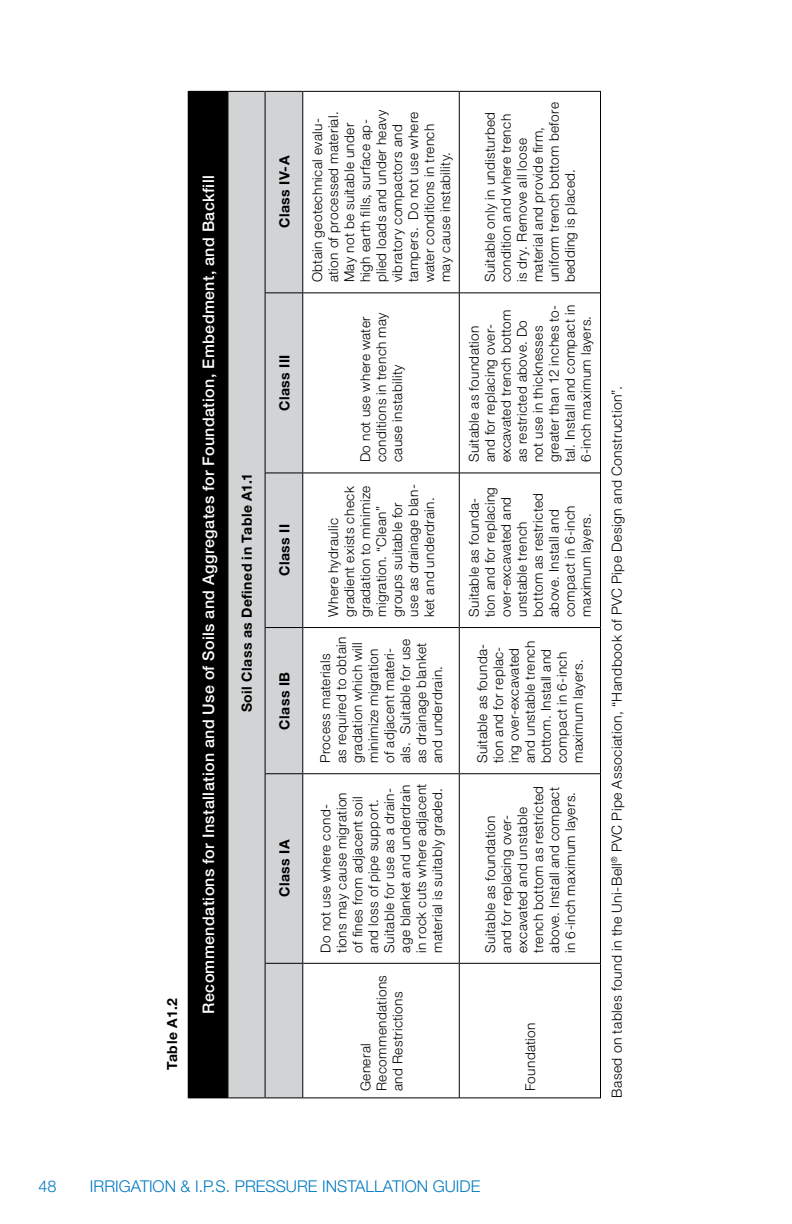
<style>
.page{position:relative;width:792px;height:1224px;background:#fff}
.page>*{position:absolute;margin:0;border:0;box-sizing:border-box;transform-origin:0 0}
.t1{font:300 16.2px "Helvetica Neue";color:#0079c1}
.t2{font:500 16px "Helvetica Neue";letter-spacing:.025em;color:#fff}
.t3{font:300 14px "Helvetica Neue";letter-spacing:.03em;color:#000}
.t4{font:700 14px "Helvetica Neue";letter-spacing:.035em;color:#000}
.t5{font:300 13.6px/16px "Helvetica Neue";letter-spacing:.03em;color:#000}
</style>
<div class="page">
<div style="left:188px;top:91px;width:40px;height:1007px;background:#000"></div>
<div style="left:229px;top:92px;width:73px;height:1005px;background:#d1d3d4"></div>
<hr style="left:265px;top:1097px;width:37px;height:1px;background:#000">
<hr style="left:265px;top:963px;width:37px;height:1px;background:#000">
<hr style="left:265px;top:773px;width:37px;height:1px;background:#000">
<hr style="left:265px;top:627px;width:37px;height:1px;background:#000">
<hr style="left:265px;top:473px;width:37px;height:1px;background:#000">
<hr style="left:265px;top:292px;width:37px;height:1px;background:#000">
<hr style="left:265px;top:91px;width:37px;height:1px;background:#000">
<hr style="left:302px;top:963px;width:1px;height:135px;background:#000">
<hr style="left:303px;top:1097px;width:156px;height:1px;background:#000">
<hr style="left:302px;top:774px;width:1px;height:189px;background:#000">
<hr style="left:303px;top:963px;width:156px;height:1px;background:#000">
<hr style="left:302px;top:628px;width:1px;height:146px;background:#000">
<hr style="left:303px;top:773px;width:156px;height:1px;background:#000">
<hr style="left:302px;top:473px;width:1px;height:155px;background:#000">
<hr style="left:303px;top:627px;width:156px;height:1px;background:#000">
<hr style="left:302px;top:293px;width:1px;height:180px;background:#000">
<hr style="left:303px;top:473px;width:156px;height:1px;background:#000">
<hr style="left:302px;top:91px;width:1px;height:202px;background:#000">
<hr style="left:303px;top:292px;width:156px;height:1px;background:#000">
<hr style="left:303px;top:91px;width:156px;height:1px;background:#000">
<hr style="left:459px;top:963px;width:1px;height:135px;background:#000">
<hr style="left:460px;top:1097px;width:140px;height:1px;background:#000">
<hr style="left:459px;top:774px;width:1px;height:189px;background:#000">
<hr style="left:460px;top:963px;width:140px;height:1px;background:#000">
<hr style="left:459px;top:628px;width:1px;height:146px;background:#000">
<hr style="left:460px;top:773px;width:140px;height:1px;background:#000">
<hr style="left:459px;top:473px;width:1px;height:155px;background:#000">
<hr style="left:460px;top:627px;width:140px;height:1px;background:#000">
<hr style="left:459px;top:293px;width:1px;height:180px;background:#000">
<hr style="left:460px;top:473px;width:140px;height:1px;background:#000">
<hr style="left:459px;top:91px;width:1px;height:202px;background:#000">
<hr style="left:460px;top:292px;width:140px;height:1px;background:#000">
<hr style="left:460px;top:91px;width:140px;height:1px;background:#000">
<hr style="left:600px;top:963px;width:1px;height:135px;background:#000">
<hr style="left:600px;top:774px;width:1px;height:189px;background:#000">
<hr style="left:600px;top:628px;width:1px;height:146px;background:#000">
<hr style="left:600px;top:473px;width:1px;height:155px;background:#000">
<hr style="left:600px;top:293px;width:1px;height:180px;background:#000">
<hr style="left:600px;top:91px;width:1px;height:202px;background:#000">
<hr style="left:228px;top:1097px;width:37px;height:1px;background:#000">
<hr style="left:228px;top:963px;width:1px;height:135px;background:#000">
<hr style="left:228px;top:774px;width:1px;height:189px;background:#000">
<hr style="left:228px;top:628px;width:1px;height:146px;background:#000">
<hr style="left:228px;top:473px;width:1px;height:155px;background:#000">
<hr style="left:228px;top:293px;width:1px;height:180px;background:#000">
<hr style="left:228px;top:91px;width:1px;height:202px;background:#000">
<hr style="left:228px;top:91px;width:37px;height:1px;background:#000">
<hr style="left:265px;top:963px;width:1px;height:135px;background:#000">
<hr style="left:265px;top:774px;width:1px;height:189px;background:#000">
<hr style="left:265px;top:628px;width:1px;height:146px;background:#000">
<hr style="left:265px;top:473px;width:1px;height:155px;background:#000">
<hr style="left:265px;top:293px;width:1px;height:180px;background:#000">
<hr style="left:265px;top:91px;width:1px;height:202px;background:#000">
<p class="t4" style="left:164px;top:1070px;width:74px;rotate:-90deg">Table A1.2</p>
<p class="t2" style="left:199px;top:1014px;width:840px;rotate:-90deg">Recommendations for Installation and Use of Soils and Aggregates for Foundation, Embedment, and Backfill</p>
<p class="t4" style="left:238px;top:712px;width:241px;rotate:-90deg">Soil Class as Defined in Table A1.1</p>
<p class="t4" style="left:276px;top:228px;width:74px;rotate:-90deg">Class IV-A</p>
<p class="t4" style="left:276px;top:411px;width:56px;rotate:-90deg">Class III</p>
<p class="t4" style="left:276px;top:576px;width:52px;rotate:-90deg">Class II</p>
<p class="t4" style="left:276px;top:730px;width:59px;rotate:-90deg">Class IB</p>
<p class="t4" style="left:276px;top:897px;width:58px;rotate:-90deg">Class IA</p>
<p class="t5" style="left:309px;top:282px;width:174px;rotate:-90deg">Obtain geotechnical evalu&shy;ation of processed material.<br>May not be suitable under high earth fills, surface ap&shy;plied loads and under heavy vibratory compactors and tampers. Do not use where water conditions in trench may cause instability.</p>
<p class="t5" style="left:357px;top:462px;width:152px;rotate:-90deg">Do not use where water conditions in trench may cause instability</p>
<p class="t5" style="left:325px;top:617px;width:134px;rotate:-90deg">Where hydraulic gradient exists check gradation to minimize migration. “Clean” groups suitable for use as drainage blan&shy;ket and underdrain.</p>
<p class="t5" style="left:317px;top:763px;width:128px;rotate:-90deg">Process materials as required to obtain gradation which will minimize migration of adjacent materi&shy;als. Suitable for use as drainage blanket and underdrain.</p>
<p class="t5" style="left:317px;top:953px;width:171px;rotate:-90deg">Do not use where cond&shy;tions may cause migration of fines from adjacent soil and loss of pipe support.<br>Suitable for use as a drain&shy;age blanket and underdrain in rock cuts where adjacent material is suitably graded.</p>
<p class="t5" style="left:357px;top:1091px;width:118px;rotate:-90deg">General<br>Recommendations and Restrictions</p>
<p class="t5" style="left:482px;top:282px;width:182px;rotate:-90deg">Suitable only in undisturbed condition and where trench is dry. Remove all loose material and provide firm, uniform trench bottom before bedding is placed.</p>
<p class="t5" style="left:466px;top:462px;width:159px;rotate:-90deg">Suitable as foundation and for replacing over&shy;excavated trench bottom as restricted above. Do not use in thicknesses greater than 12 inches to&shy;tal. Install and compact in<br>6-inch maximum layers.</p>
<p class="t5" style="left:466px;top:617px;width:131px;rotate:-90deg">Suitable as founda&shy;tion and for replacing over-excavated and unstable trench bottom as restricted above. Install and compact in 6-inch maximum layers.</p>
<p class="t5" style="left:474px;top:763px;width:124px;rotate:-90deg">Suitable as founda&shy;tion and for replac&shy;ing over-excavated and unstable trench bottom. Install and compact in 6-inch maximum layers.</p>
<p class="t5" style="left:482px;top:953px;width:168px;rotate:-90deg">Suitable as foundation<br>and for replacing over&shy;excavated and unstable trench bottom as restricted above. Install and compact in 6-inch maximum layers.</p>
<p class="t5" style="left:522px;top:1091px;width:70px;rotate:-90deg">Foundation</p>
<p class="t3" style="left:608px;top:1098px;width:713px;rotate:-90deg">Based on tables found in the Uni-Bell<sup>®</sup> PVC Pipe Association, “Handbook of PVC Pipe Design and Construction”.</p>
<p class="t1" style="left:39px;top:1176px;width:20px">48</p>
<p class="t1" style="left:90px;top:1176px;width:392px">IRRIGATION &amp; I.P.S. PRESSURE INSTALLATION GUIDE</p>
</div>
